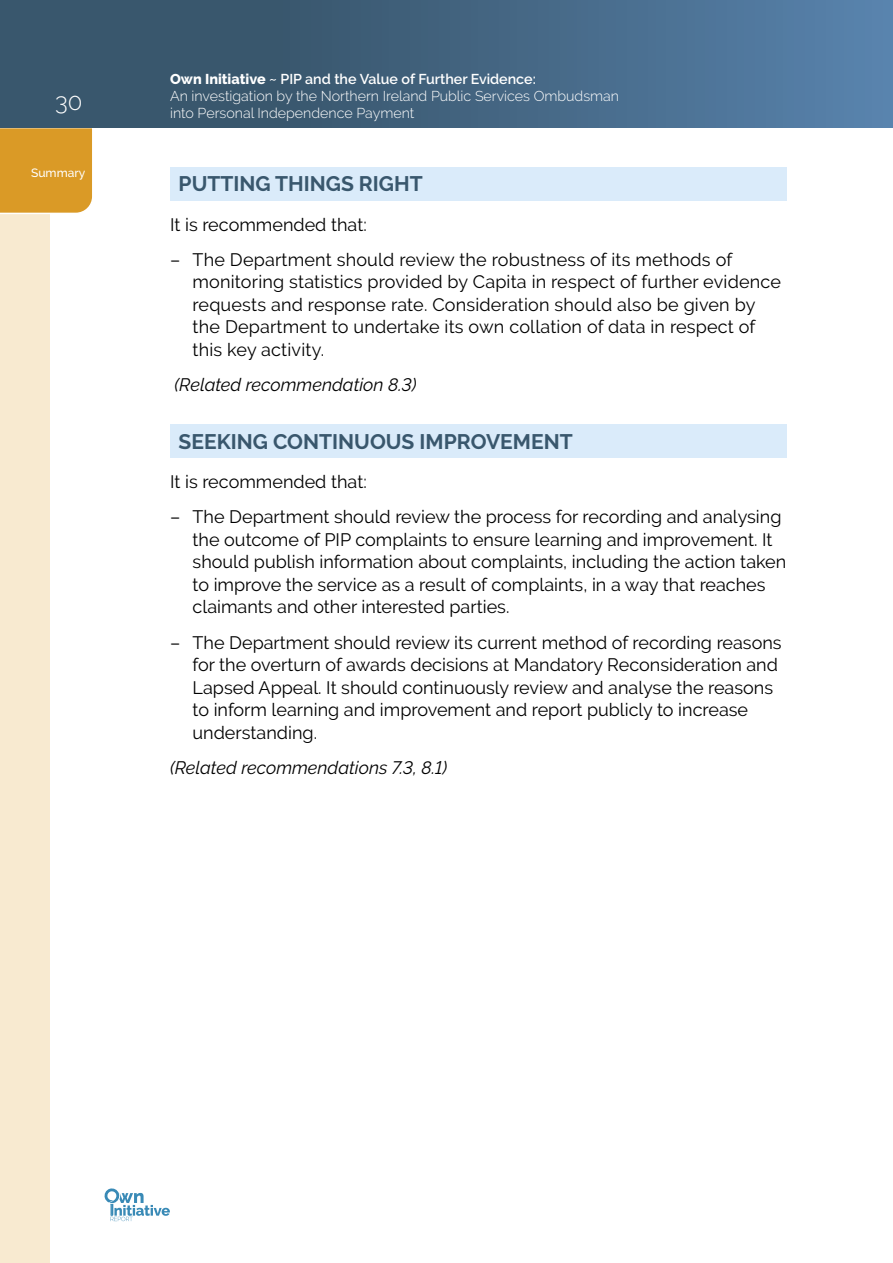
<style>
.page{position:relative;width:893px;height:1263px;background:#fff}
.page>*{position:absolute;margin:0;border:0;box-sizing:border-box;transform-origin:0 0}
.t1{font:300 24px "Raleway";color:#fff}
.recommendations{font:700 21px "Raleway";color:#39576d}
.body_text{font:18px/22.5px "Raleway";color:#000}
.body_text-2{font:italic 18px "Raleway";color:#000}
.t2{font:300 14.25px/17.1px "Raleway";color:#fff}
.t3{font:500 12px "Raleway";color:#fff}
.s1{font-weight:800}
.s2{font-weight:600}
</style>
<div class="page">
<div style="left:0;top:130px;width:50px;height:1133px;background:#f8ead0"></div>
<div style="left:0;top:128px;width:92px;height:86px;background:#da9a26"></div>
<div style="left:0;top:0;width:893px;height:128px;background:linear-gradient(to right,#324d5f,#557ea7)"></div>
<svg style="left:104px;top:1188px;width:66px;height:33px"></svg>
<div style="left:170px;top:167px;width:617px;height:33px;background:#daebfa"></div>
<div style="left:170px;top:424px;width:617px;height:34px;background:#daebfa"></div>
<h1 class="t1" style="left:55px;top:87px;width:29px">30</h1>
<p class="t3" style="left:31px;top:166px;width:56px">Summary</p>
<p class="t2" style="left:170px;top:70px;width:451px"><span class="s1">Own Initiative</span> <span class="s2">~ PIP and the Value of Further Evidence:<br></span>An investigation by the Northern Ireland Public Services Ombudsman into Personal Independence Payment</p>
<p class="recommendations" style="left:179px;top:172px;width:246px">PUTTING THINGS RIGHT</p>
<p class="body_text" style="left:170px;top:213px;width:198px">It is recommended that:</p>
<p class="body_text" style="left:193px;top:248px;width:590px;text-indent:-22px">– The Department should review the robustness of its methods of monitoring statistics provided by Capita in respect of further evidence requests and response rate. Consideration should also be given by the Department to undertake its own collation of data in respect of this key activity.</p>
<p class="body_text-2" style="left:175px;top:374px;width:243px">(Related recommendation 8.3)</p>
<p class="recommendations" style="left:179px;top:429px;width:396px">SEEKING CONTINUOUS IMPROVEMENT</p>
<p class="body_text" style="left:170px;top:470px;width:198px">It is recommended that:</p>
<p class="body_text" style="left:193px;top:506px;width:595px;text-indent:-22px">– The Department should review the process for recording and analysing the outcome of PIP complaints to ensure learning and improvement. It should publish information about complaints, including the action taken to improve the service as a result of complaints, in a way that reaches claimants and other interested parties.</p>
<p class="body_text" style="left:193px;top:631px;width:591px;text-indent:-22px">– The Department should review its current method of recording reasons for the overturn of awards decisions at Mandatory Reconsideration and Lapsed Appeal. It should continuously review and analyse the reasons to inform learning and improvement and report publicly to increase understanding.</p>
<p class="body_text-2" style="left:170px;top:757px;width:279px">(Related recommendations 7.3, 8.1)</p>
</div>
